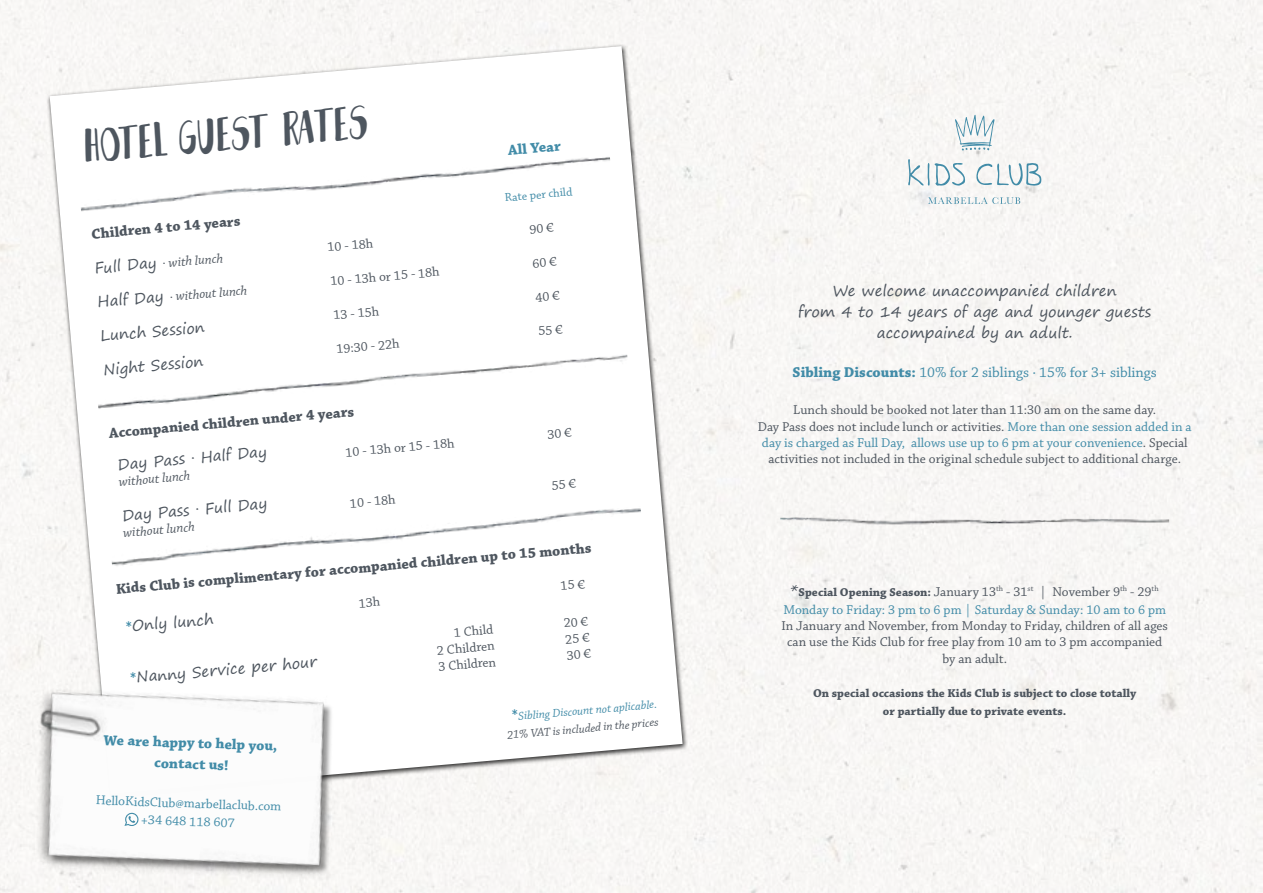
<style>
.page{position:relative;width:1263px;height:893px;background:#fff}
.page>*{position:absolute;margin:0;border:0;box-sizing:border-box;transform-origin:0 0}
.t1{font:45px "Gant";color:#4e565f}
.t2{font:15px/21px "Segoe Print";color:#4e565f;text-align:center}
.t3{font:700 15px "Chaparral Pro";color:#4e565f}
.t4{font:15px "Chaparral Pro";color:#428ca8}
.t5{font:700 15px/21px "Chaparral Pro";color:#428ca8;text-align:center}
.t6{font:13.5px/16.2px "Chaparral Pro";color:#4e565f;text-align:center}
.t7{font:13.5px/18px "Chaparral Pro";color:#428ca8;text-align:center}
.t8{font:italic 13.5px "Chaparral Pro";color:#4e565f}
.t9{font:700 12px/18px "Chaparral Pro";color:#4e565f;text-align:center}
.t10{font:italic 12px/18px "Chaparral Pro";color:#428ca8;text-align:center}
.t11{font:12px "Chaparral Pro";color:#428ca8}
.s1{font-family:"Segoe Print";font-style:normal;font-size:15px}
.s2{font-family:"Chaparral Pro";font-weight:700;color:#428ca8}
.s3{font-weight:700;font-style:normal;font-size:15px}
.s4{color:#4e565f}
.s5{font-weight:700}
.s6{color:#428ca8}
.s7{font-family:"Segoe Print";font-size:15px;color:#4e565f}
.s8{font-weight:700;font-size:12px;color:#4e565f}
</style>
<div class="page">
<svg style="left:955px;top:115px;width:39px;height:36px"></svg>
<svg style="left:976px;top:162px;width:65px;height:25px"></svg>
<svg style="left:908px;top:159px;width:58px;height:27px"></svg>
<svg style="left:928px;top:197px;width:92px;height:7px"></svg>
<img style="left:780px;top:517px;width:389px;height:12px">
<div style="left:46px;top:43px;width:642px;height:756px;background:#f8f7f5"></div>
<svg style="left:50px;top:46px;width:633px;height:747px;fill:#fff"></svg>
<img style="left:80px;top:155px;width:531px;height:62px">
<div style="left:98px;top:354px;width:530px;height:62px;background:#fff"></div>
<div style="left:111px;top:505px;width:531px;height:63px;background:#fff"></div>
<img style="left:19px;top:651px;width:332px;height:242px">
<svg style="left:124px;top:813px;width:14px;height:14px"></svg>
<svg style="left:530px;top:223px;width:24px;height:11px"></svg>
<svg style="left:533px;top:257px;width:24px;height:11px"></svg>
<svg style="left:535px;top:291px;width:25px;height:11px"></svg>
<svg style="left:538px;top:325px;width:25px;height:11px"></svg>
<svg style="left:547px;top:428px;width:25px;height:11px"></svg>
<svg style="left:552px;top:479px;width:24px;height:11px"></svg>
<svg style="left:359px;top:596px;width:21px;height:12px"></svg>
<svg style="left:561px;top:579px;width:24px;height:11px"></svg>
<h1 class="t1" style="left:82px;top:122px;width:287px;rotate:-5deg">HOTEL GUEST RATES</h1>
<p class="t3" style="left:91px;top:225px;width:151px;rotate:-5deg">Children 4 to 14 years</p>
<p class="t8" style="left:94px;top:262px;width:130px;rotate:-5deg"><span class="s1">Full Day</span> · with lunch</p>
<p class="t8" style="left:97px;top:295px;width:152px;rotate:-5deg"><span class="s1">Half Day</span> · without lunch</p>
<p class="t2" style="left:100px;top:325px;width:106px;rotate:-5deg">Lunch Session</p>
<p class="t2" style="left:102px;top:359px;width:102px;rotate:-5deg">Night Session</p>
<p class="t6" style="left:327px;top:240px;width:47px;rotate:-5deg">10 - 18h</p>
<p class="t6" style="left:330px;top:274px;width:111px;rotate:-5deg">10 - 13h or 15 - 18h</p>
<p class="t6" style="left:333px;top:307px;width:47px;rotate:-5deg">13 - 15h</p>
<p class="t6" style="left:336px;top:341px;width:65px;rotate:-5deg">19:30 - 22h</p>
<p class="t3" style="left:108px;top:424px;width:247px;rotate:-5deg">Accompanied children under 4 years</p>
<p class="t2" style="left:117px;top:454px;width:151px;rotate:-5deg">Day Pass · Half Day</p>
<p class="t8" style="left:118px;top:474px;width:73px;rotate:-5deg">without lunch</p>
<p class="t6" style="left:345px;top:445px;width:111px;rotate:-5deg">10 - 13h or 15 - 18h</p>
<p class="t2" style="left:121px;top:505px;width:147px;rotate:-5deg">Day Pass · Full Day</p>
<p class="t8" style="left:122px;top:525px;width:73px;rotate:-5deg">without lunch</p>
<p class="t6" style="left:349px;top:496px;width:47px;rotate:-5deg">10 - 18h</p>
<p class="t5" style="left:507px;top:140px;width:54px;rotate:-5deg">All Year</p>
<p class="t11" style="left:504px;top:191px;width:69px;rotate:-5deg">Rate per child</p>
<p class="t3" style="left:115px;top:580px;width:479px;rotate:-5deg">Kids Club is complimentary for accompanied children up to 15 months</p>
<p class="t2" style="left:125px;top:616px;width:89px;rotate:-5deg"><span class="s2">*</span>Only lunch</p>
<p class="t2" style="left:129px;top:667px;width:189px;rotate:-5deg"><span class="s2">*</span>Nanny Service per hour</p>
<p class="t5" style="left:104px;top:730px;width:175px;rotate:2deg">We are happy to help you, contact us!</p>
<p class="t7" style="left:96px;top:792px;width:187px;rotate:2deg">HelloKidsClub@marbellaclub.com +34 648 118 607</p>
<p class="t6" style="left:435px;top:627px;width:60px;text-align:justify;text-indent:18px;rotate:-5deg">1 Child 2 Children 3 Children</p>
<p class="t6" style="left:563px;top:616px;width:26px;text-align:justify;rotate:-5deg">20 € 25 € 30 €</p>
<p class="t10" style="left:505px;top:709px;width:154px;rotate:-5deg"><span class="s3">*</span>Sibling Discount not aplicable.<br><span class="s4">21% VAT is included in the prices</span></p>
<p class="t2" style="left:798px;top:280px;width:355px">We welcome unaccompanied children<br>from 4 to 14 years of age and younger guests accompained by an adult.</p>
<p class="t4" style="left:792px;top:364px;width:366px"><span class="s5">Sibling Discounts:</span> 10% for 2 siblings · 15% for 3+ siblings</p>
<p class="t6" style="left:758px;top:403px;width:435px">Lunch should be booked not later than 11:30 am on the same day.<br>Day Pass does not include lunch or activities. <span class="s6">More than one session added in a day is charged as Full Day, allows use up to 6 pm at your convenience</span>. Special activities not included in the original schedule subject to additional charge.</p>
<p class="t7" style="left:783px;top:583px;width:384px"><span class="s7">*</span><span class="s8">Special Opening Season:</span> <span class="s4">January 13</span><sup>th</sup> <span class="s4">- 31</span><sup>st</sup> <span class="s4">| November 9</span><sup>th</sup> <span class="s4">- 29</span><sup>th<br></sup>Monday to Friday: 3 pm to 6 pm | Saturday &amp; Sunday: 10 am to 6 pm</p>
<p class="t6" style="left:781px;top:618px;width:388px">In January and November, from Monday to Friday, children of all ages can use the Kids Club for free play from 10 am to 3 pm accompanied by an adult.</p>
<p class="t9" style="left:813px;top:684px;width:325px">On special occasions the Kids Club is subject to close totally or partially due to private events.</p>
</div>
